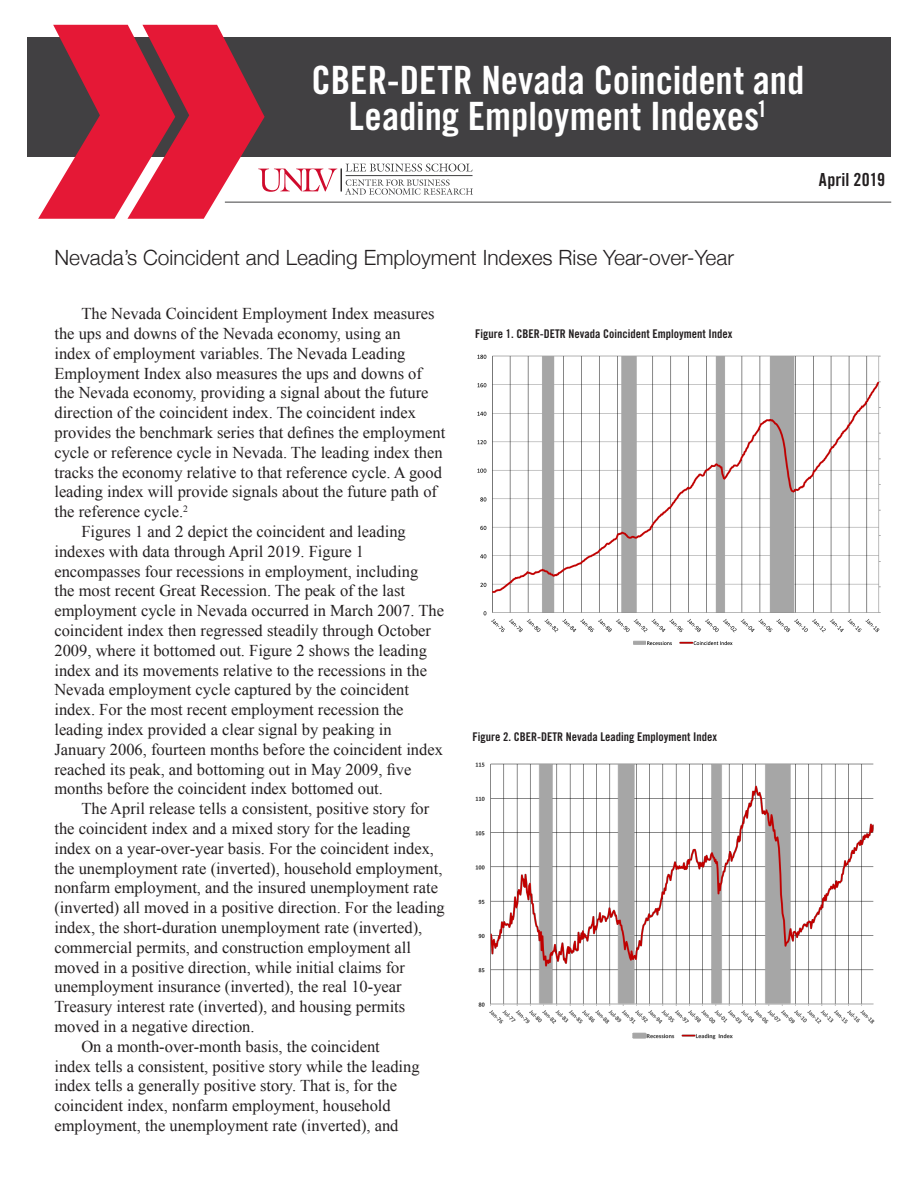
<style>
.page{position:relative;width:918px;height:1188px;background:#fff}
.page>*{position:absolute;margin:0;border:0;box-sizing:border-box;transform-origin:0 0}
.t1{font:39px/36px "Trade Gothic LT Std Bd Cn 20";letter-spacing:-.005em;color:#fff;text-align:center}
.t2{font:300 21px "Helvetica Neue";color:#231f20}
.t3{font:18px "Trade Gothic LT Std Bd Cn 20";letter-spacing:.005em;color:#231f20}
.t4{font:16.5px/19.8px "Times New Roman";color:#231f20}
.t5{font:12px "Trade Gothic LT Std Bd Cn 20";color:#231f20}
</style>
<div class="page">
<div style="left:27px;top:38px;width:864px;height:119px;background:#414042"></div>
<svg style="left:38px;top:25px;width:435px;height:194px"></svg>
<hr style="left:225px;top:202px;width:666px;height:1px;background:#414042">
<img style="left:477px;top:354px;width:404px;height:291px">
<img style="left:475px;top:762px;width:400px;height:278px">
<p class="t1" style="left:312px;top:62px;width:494px">CBER-DETR Nevada Coincident and<br>Leading Employment Indexes<sup>1</sup></p>
<p class="t3" style="left:819px;top:168px;width:68px">April 2019</p>
<p class="t2" style="left:54px;top:241px;width:681px">Nevada’s Coincident and Leading Employment Indexes Rise Year-over-Year</p>
<p class="t4" style="left:54px;top:304px;width:392px;text-indent:27px">The Nevada Coincident Employment Index measures the ups and downs of the Nevada economy, using an<br>index of employment variables. The Nevada Leading Employment Index also measures the ups and downs of the Nevada economy, providing a signal about the future direction of the coincident index. The coincident index provides the benchmark series that defines the employment cycle or reference cycle in Nevada. The leading index then tracks the economy relative to that reference cycle. A good leading index will provide signals about the future path of the reference cycle.<sup>2</sup></p>
<p class="t4" style="left:54px;top:521px;width:391px;text-indent:27px">Figures 1 and 2 depict the coincident and leading indexes with data through April 2019. Figure 1 encompasses four recessions in employment, including<br>the most recent Great Recession. The peak of the last employment cycle in Nevada occurred in March 2007. The coincident index then regressed steadily through October 2009, where it bottomed out. Figure 2 shows the leading index and its movements relative to the recessions in the Nevada employment cycle captured by the coincident index. For the most recent employment recession the leading index provided a clear signal by peaking in January 2006, fourteen months before the coincident index reached its peak, and bottoming out in May 2009, five months before the coincident index bottomed out.</p>
<p class="t4" style="left:54px;top:799px;width:392px;text-indent:27px">The April release tells a consistent, positive story for the coincident index and a mixed story for the leading index on a year-over-year basis. For the coincident index, the unemployment rate (inverted), household employment, nonfarm employment, and the insured unemployment rate (inverted) all moved in a positive direction. For the leading index, the short-duration unemployment rate (inverted), commercial permits, and construction employment all moved in a positive direction, while initial claims for unemployment insurance (inverted), the real 10-year Treasury interest rate (inverted), and housing permits moved in a negative direction.</p>
<p class="t4" style="left:54px;top:1036px;width:367px;text-indent:27px">On a month-over-month basis, the coincident index tells a consistent, positive story while the leading index tells a generally positive story. That is, for the coincident index, nonfarm employment, household employment, the unemployment rate (inverted), and</p>
<p class="t5" style="left:475px;top:326px;width:259px">Figure 1. CBER-DETR Nevada Coincident Employment Index</p>
<p class="t5" style="left:473px;top:730px;width:246px">Figure 2. CBER-DETR Nevada Leading Employment Index</p>
</div>
